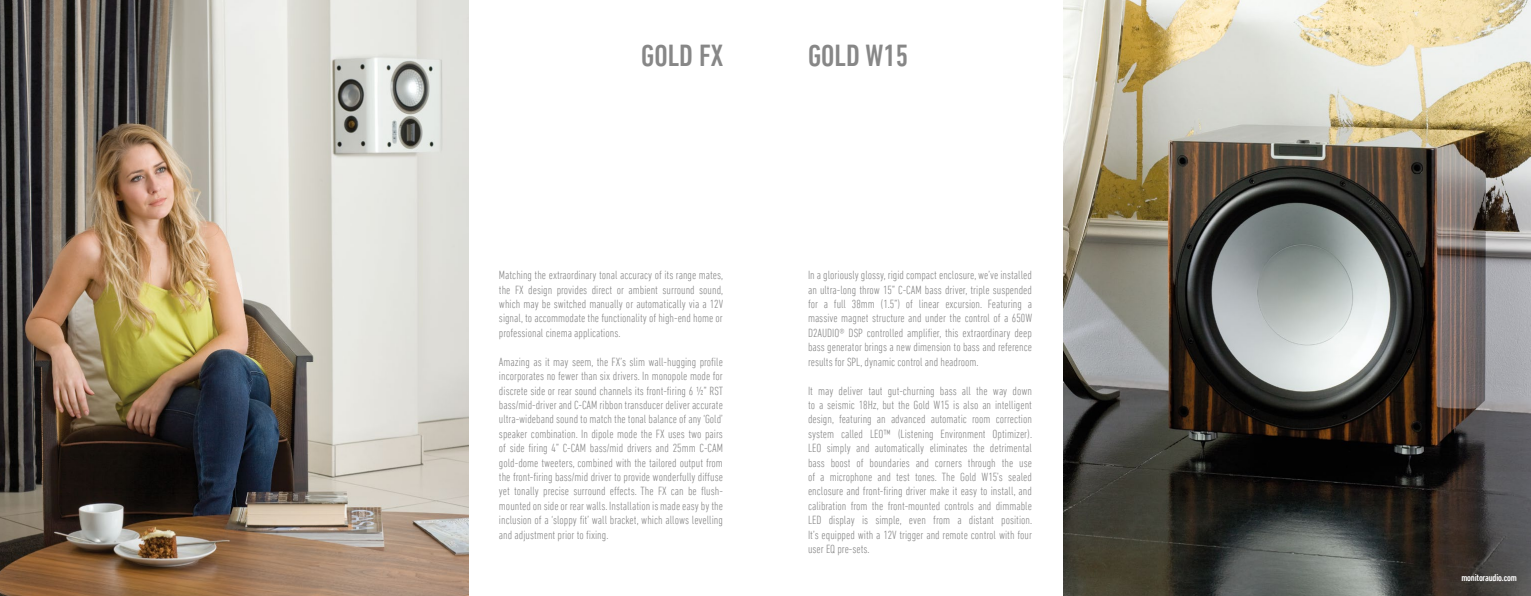
<style>
.page{position:relative;width:1531px;height:596px;background:#fff}
.page>*{position:absolute;margin:0;border:0;box-sizing:border-box;transform-origin:0 0}
.t1{font:500 condensed 31px "DIN Next LT Pro";color:#878787}
.t2{font:300 condensed 12px/14.4px "DIN Next LT Pro";color:#878787;text-align:justify}
.t3{font:500 condensed 10px "DIN Next LT Pro";letter-spacing:-.02em;color:#fff}
</style>
<div class="page">
<img style="left:1063px;top:0;width:468px;height:595px">
<img style="left:0;top:0;width:469px;height:595px">
<h1 class="t1" style="left:641px;top:38px;width:83px">GOLD FX</h1>
<h1 class="t1" style="left:808px;top:38px;width:101px">GOLD W15</h1>
<p class="t2" style="left:499px;top:268px;width:226px">Matching the extraordinary tonal accuracy of its range mates, the FX design provides direct or ambient surround sound, which may be switched manually or automatically via a 12V signal, to accommodate the functionality of high-end home or professional cinema applications.</p>
<p class="t2" style="left:499px;top:354px;width:226px">Amazing as it may seem, the FX’s slim wall-hugging profile incorporates no fewer than six drivers. In monopole mode for discrete side or rear sound channels its front-firing 6 ½” RST bass/mid-driver and C-CAM ribbon transducer deliver accurate ultra-wideband sound to match the tonal balance of any ‘Gold’ speaker combination. In dipole mode the FX uses two pairs of side firing 4” C-CAM bass/mid drivers and 25mm C-CAM gold-dome tweeters, combined with the tailored output from the front-firing bass/mid driver to provide wonderfully diffuse yet tonally precise surround effects. The FX can be flush&shy;mounted on side or rear walls. Installation is made easy by the inclusion of a ‘sloppy fit’ wall bracket, which allows levelling and adjustment prior to fixing.</p>
<p class="t2" style="left:808px;top:268px;width:226px">In a gloriously glossy, rigid compact enclosure, we’ve installed an ultra-long throw 15” C-CAM bass driver, triple suspended for a full 38mm (1.5”) of linear excursion. Featuring a massive magnet structure and under the control of a 650W D2AUDIO® DSP controlled amplifier, this extraordinary deep bass generator brings a new dimension to bass and reference results for SPL, dynamic control and headroom.</p>
<p class="t2" style="left:808px;top:383px;width:226px">It may deliver taut gut-churning bass all the way down to a seismic 18Hz, but the Gold W15 is also an intelligent design, featuring an advanced automatic room correction system called LEO™ (Listening Environment Optimizer).<br>LEO simply and automatically eliminates the detrimental bass boost of boundaries and corners through the use of a microphone and test tones. The Gold W15’s sealed enclosure and front-firing driver make it easy to install, and calibration from the front-mounted controls and dimmable LED display is simple, even from a distant position.<br>It’s equipped with a 12V trigger and remote control with four user EQ pre-sets.</p>
<p class="t3" style="left:1461px;top:572px;width:57px">monitoraudio.com</p>
</div>
